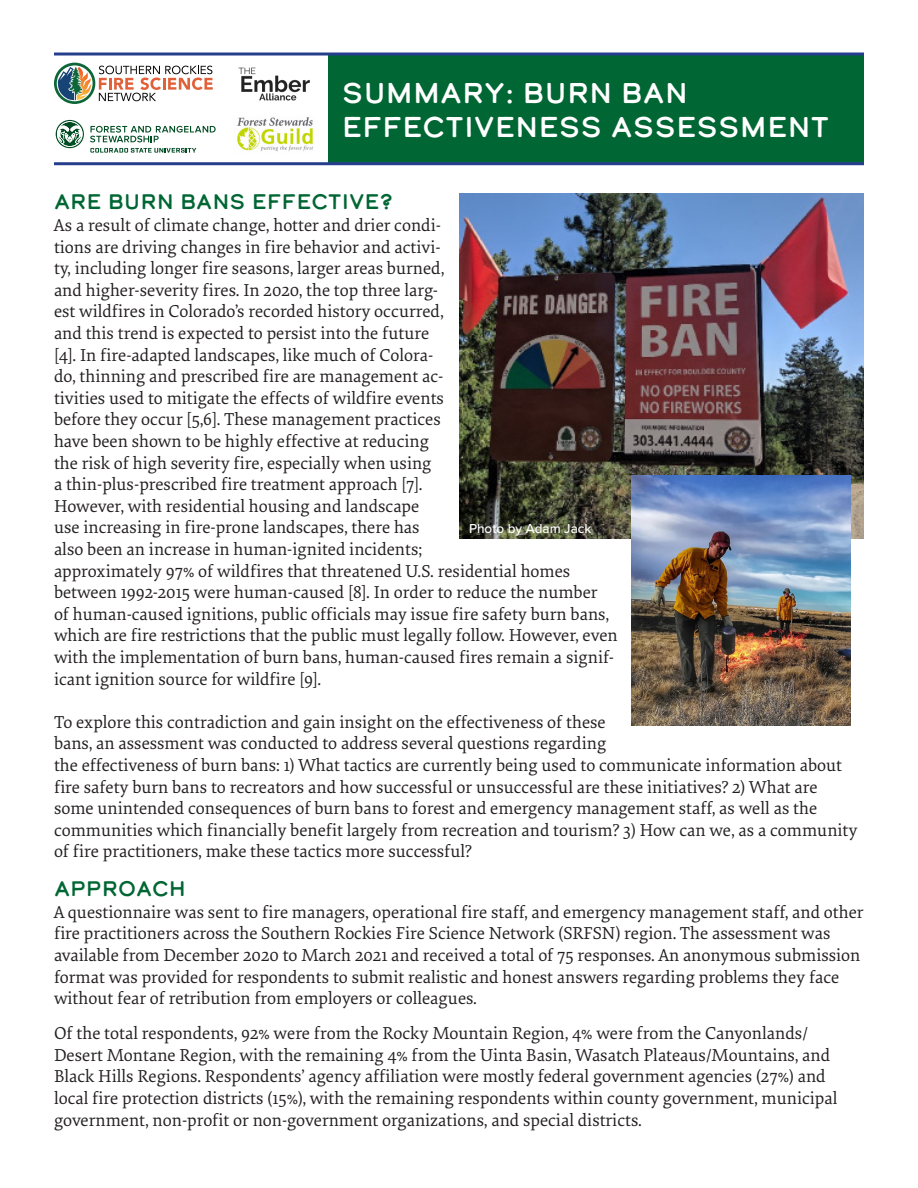
<style>
.page{position:relative;width:918px;height:1188px;background:#fff}
.page>*{position:absolute;margin:0;border:0;box-sizing:border-box;transform-origin:0 0}
.t1{font:28.5px/34.2px "Calder Dark";color:#fff}
.t2{font:21px "Calder Dark";color:#063}
.t3{font:18px/21.6px "Elena";color:#231f20}
.t4{font:500 13.5px "Proxima Nova";color:#fff}
</style>
<div class="page">
<svg style="left:54px;top:63px;width:159px;height:41px"></svg>
<img style="left:238px;top:67px;width:72px;height:34px">
<div style="left:328px;top:54px;width:536px;height:110px;background:#063"></div>
<svg style="left:54px;top:52px;width:810px;height:4px;background:#456199"></svg>
<hr style="left:54px;top:162px;width:810px;height:3px;background:#253f8e">
<img style="left:459px;top:193px;width:405px;height:346px">
<svg style="left:90px;top:148px;width:106px;height:5px"></svg>
<svg style="left:56px;top:120px;width:28px;height:28px"></svg>
<svg style="left:90px;top:126px;width:126px;height:16px"></svg>
<img style="left:237px;top:117px;width:76px;height:34px">
<img style="left:631px;top:475px;width:220px;height:251px">
<p class="t1" style="left:342px;top:75px;width:489px">SUMMARY: BURN BAN<br>EFFECTIVENESS ASSESSMENT</p>
<p class="t2" style="left:54px;top:188px;width:341px">ARE BURN BANS EFFECTIVE?</p>
<p class="t3" style="left:54px;top:214px;width:565px">As a result of climate change, hotter and drier condi-<br>tions are driving changes in fire behavior and activi-<br>ty, including longer fire seasons, larger areas burned,<br>and higher-severity fires. In 2020, the top three larg-<br>est wildfires in Colorado’s recorded history occurred,<br>and this trend is expected to persist into the future<br>[4]. In fire-adapted landscapes, like much of Colora-<br>do, thinning and prescribed fire are management ac-<br>tivities used to mitigate the effects of wildfire events<br>before they occur [5,6]. These management practices<br>have been shown to be highly effective at reducing<br>the risk of high severity fire, especially when using<br>a thin-plus-prescribed fire treatment approach [7].<br>However, with residential housing and landscape<br>use increasing in fire-prone landscapes, there has<br>also been an increase in human-ignited incidents;<br>approximately 97% of wildfires that threatened U.S. residential homes between 1992-2015 were human-caused [8]. In order to reduce the number<br>of human-caused ignitions, public officials may issue fire safety burn bans, which are fire restrictions that the public must legally follow. However, even with the implementation of burn bans, human-caused fires remain a signif&shy;icant ignition source for wildfire [9].</p>
<p class="t3" style="left:54px;top:710px;width:805px">To explore this contradiction and gain insight on the effectiveness of these<br>bans, an assessment was conducted to address several questions regarding<br>the effectiveness of burn bans: 1) What tactics are currently being used to communicate information about fire safety burn bans to recreators and how successful or unsuccessful are these initiatives? 2) What are some unintended consequences of burn bans to forest and emergency management staff, as well as the communities which financially benefit largely from recreation and tourism? 3) How can we, as a community of fire practitioners, make these tactics more successful?</p>
<p class="t2" style="left:54px;top:874px;width:133px">APPROACH</p>
<p class="t3" style="left:54px;top:900px;width:811px">A questionnaire was sent to fire managers, operational fire staff, and emergency management staff, and other fire practitioners across the Southern Rockies Fire Science Network (SRFSN) region. The assessment was available from December 2020 to March 2021 and received a total of 75 responses. An anonymous submission format was provided for respondents to submit realistic and honest answers regarding problems they face without fear of retribution from employers or colleagues.</p>
<p class="t3" style="left:54px;top:1022px;width:785px">Of the total respondents, 92% were from the Rocky Mountain Region, 4% were from the Canyonlands/ Desert Montane Region, with the remaining 4% from the Uinta Basin, Wasatch Plateaus/Mountains, and Black Hills Regions. Respondents’ agency affiliation were mostly federal government agencies (27%) and local fire protection districts (15%), with the remaining respondents within county government, municipal government, non-profit or non-government organizations, and special districts.</p>
<p class="t4" style="left:469px;top:519px;width:124px">Photo by Adam Jack</p>
</div>
